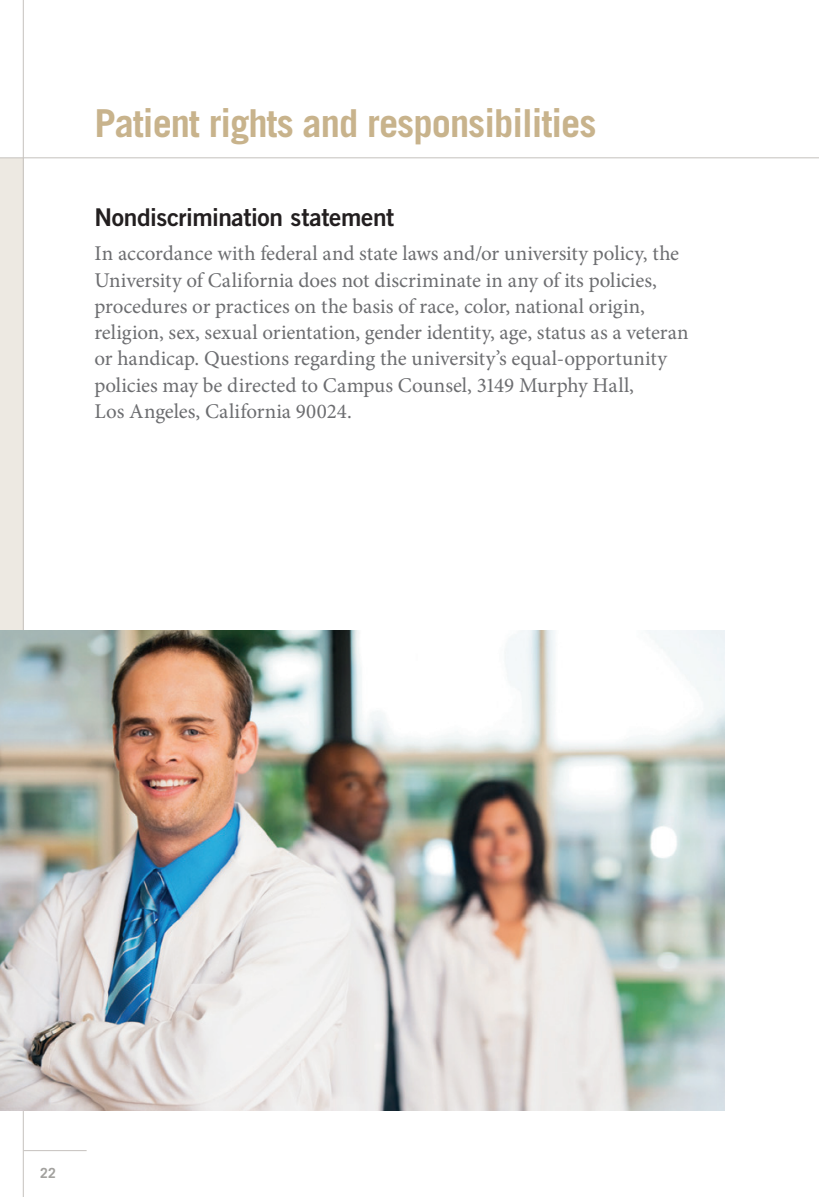
<style>
.page{position:relative;width:819px;height:1197px;background:#fff}
.page>*{position:absolute;margin:0;border:0;box-sizing:border-box;transform-origin:0 0}
.t1{font:700 38.5px "Trade Gothic";letter-spacing:-.025em;color:#c8b38c}
.Body_Copy{font:24.5px "Trade Gothic Bold Two";letter-spacing:-.015em;color:#231f20}
.Body_Copy-2{font:21px/26.2px "Minion Pro";color:#6c6d70}
.t2{font:700 14px "Trade Gothic";color:#a2a19e}
</style>
<div class="page">
<div style="left:0;top:158px;width:23px;height:944px;background:#ede9e2"></div>
<hr style="left:0;top:158px;width:819px;height:1px;background:#c5c1bd">
<hr style="left:24px;top:1150px;width:63px;height:1px;background:#c5c1bd">
<hr style="left:23px;top:0;width:1px;height:1197px;background:#c5c1bd">
<img style="left:0;top:630px;width:724px;height:480px">
<h1 class="t1" style="left:94px;top:99px;width:504px">Patient rights and responsibilities</h1>
<p class="Body_Copy" style="left:94px;top:202px;width:301px">Nondiscrimination statement</p>
<p class="Body_Copy-2" style="left:94px;top:241px;width:596px">In accordance with federal and state laws and/or university policy, the University of California does not discriminate in any of its policies, procedures or practices on the basis of race, color, national origin, religion, sex, sexual orientation, gender identity, age, status as a veteran or handicap. Questions regarding the university’s equal-opportunity policies may be directed to Campus Counsel, 3149 Murphy Hall,<br>Los Angeles, California 90024.</p>
<p class="t2" style="left:40px;top:1164px;width:17px">22</p>
</div>
